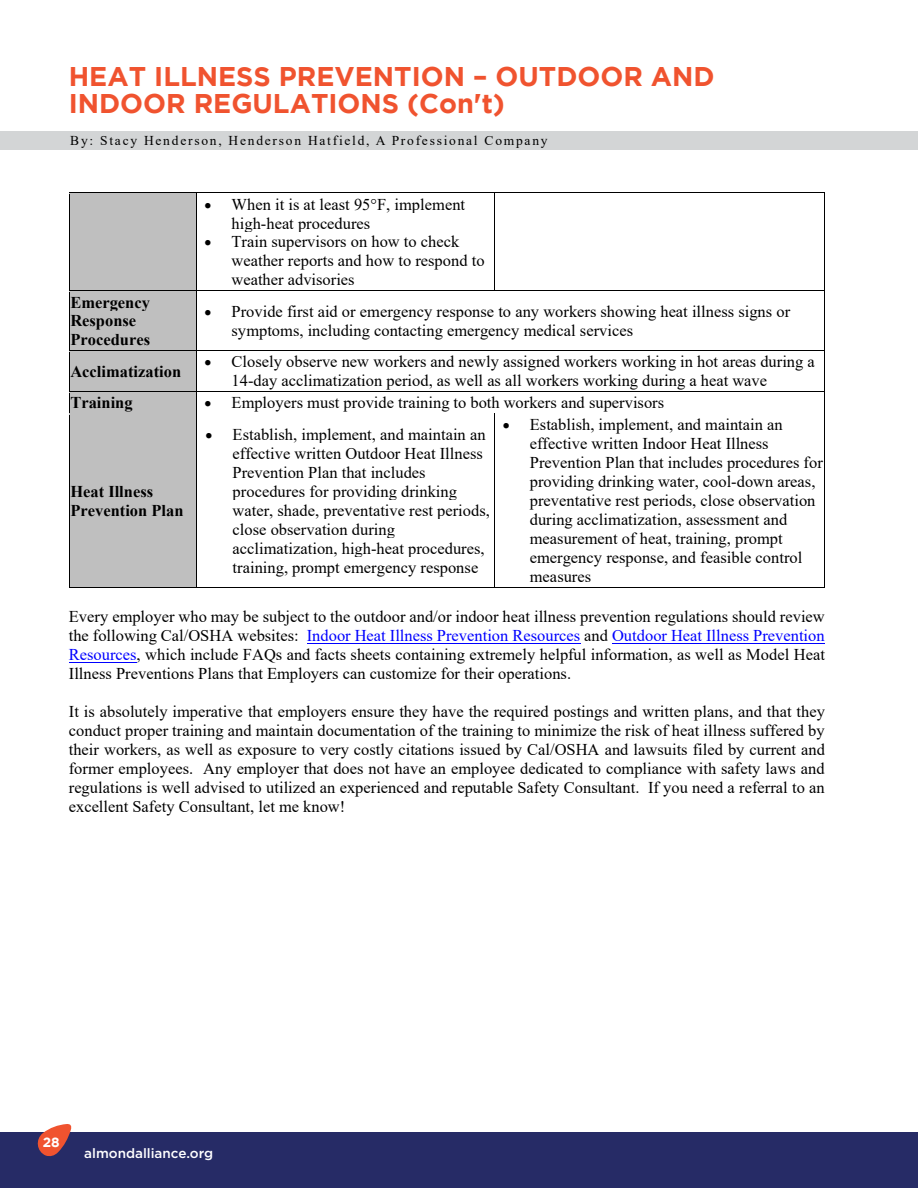
<style>
.page{position:relative;width:918px;height:1188px;background:#fff}
.page>*{position:absolute;margin:0;border:0;box-sizing:border-box;transform-origin:0 0}
.t1{font:700 27px/27px "Gotham";color:#f0532f}
.t2{font:16.5px/19px "Times New Roman";color:#000}
.t3{font:700 16.5px/19px "Times New Roman";color:#000}
.t4{font:13.5px "Times New Roman";letter-spacing:.13em;color:#000}
.t5{font:500 13.5px "Gotham";color:#fff}
.t6{font:700 13.5px "Gotham";color:#fff}
.s1{color:#00f}
</style>
<div class="page">
<div style="left:0;top:1133px;width:918px;height:55px;background:#262b66"></div>
<svg style="left:35px;top:1124px;width:37px;height:33px"></svg>
<div style="left:0;top:131px;width:918px;height:19px;background:#d3d5d6"></div>
<div style="left:70px;top:193px;width:126px;height:97px;background:#bfbfbf"></div>
<hr style="left:69px;top:192px;width:127px;height:1px;background:#000">
<hr style="left:197px;top:192px;width:297px;height:1px;background:#000">
<hr style="left:495px;top:192px;width:329px;height:1px;background:#000">
<hr style="left:69px;top:194px;width:1px;height:96px;background:#000">
<hr style="left:196px;top:194px;width:1px;height:96px;background:#000">
<hr style="left:494px;top:194px;width:1px;height:96px;background:#000">
<hr style="left:824px;top:194px;width:1px;height:96px;background:#000">
<div style="left:70px;top:292px;width:125px;height:19px;background:#bfbfbf"></div>
<div style="left:70px;top:311px;width:125px;height:19px;background:#bfbfbf"></div>
<div style="left:70px;top:330px;width:125px;height:19px;background:#bfbfbf"></div>
<hr style="left:70px;top:290px;width:126px;height:1px;background:#000">
<hr style="left:70px;top:291px;width:126px;height:1px;background:#bfbfbf">
<hr style="left:197px;top:290px;width:297px;height:1px;background:#000">
<hr style="left:494px;top:290px;width:330px;height:1px;background:#000">
<hr style="left:69px;top:349px;width:128px;height:1px;background:#bfbfbf">
<hr style="left:69px;top:292px;width:1px;height:58px;background:#000">
<hr style="left:196px;top:292px;width:1px;height:58px;background:#000">
<hr style="left:824px;top:292px;width:1px;height:58px;background:#000">
<div style="left:70px;top:351px;width:126px;height:40px;background:#bfbfbf"></div>
<hr style="left:70px;top:350px;width:126px;height:1px;background:#000">
<hr style="left:197px;top:350px;width:627px;height:1px;background:#000">
<hr style="left:69px;top:352px;width:1px;height:39px;background:#000">
<hr style="left:196px;top:352px;width:1px;height:39px;background:#000">
<hr style="left:824px;top:352px;width:1px;height:39px;background:#000">
<div style="left:70px;top:393px;width:125px;height:19px;background:#bfbfbf"></div>
<hr style="left:70px;top:391px;width:126px;height:1px;background:#000">
<hr style="left:70px;top:392px;width:126px;height:1px;background:#bfbfbf">
<hr style="left:197px;top:391px;width:627px;height:1px;background:#000">
<hr style="left:69px;top:412px;width:128px;height:1px;background:#bfbfbf">
<div style="left:70px;top:414px;width:126px;height:173px;background:#bfbfbf"></div>
<svg style="left:69px;top:391px;width:1px;height:24px"></svg>
<hr style="left:70px;top:413px;width:126px;height:1px;background:#000">
<svg style="left:196px;top:391px;width:1px;height:24px"></svg>
<hr style="left:197px;top:413px;width:297px;height:1px;background:#000">
<hr style="left:495px;top:413px;width:329px;height:1px;background:#000">
<svg style="left:824px;top:391px;width:1px;height:24px"></svg>
<hr style="left:69px;top:415px;width:1px;height:173px;background:#000">
<hr style="left:69px;top:587px;width:127px;height:1px;background:#000">
<hr style="left:196px;top:415px;width:1px;height:173px;background:#000">
<hr style="left:197px;top:587px;width:297px;height:1px;background:#000">
<hr style="left:494px;top:415px;width:1px;height:173px;background:#000">
<hr style="left:495px;top:587px;width:329px;height:1px;background:#000">
<hr style="left:824px;top:415px;width:1px;height:173px;background:#000">
<hr style="left:307px;top:643px;width:273px;height:1px;background:#00f">
<hr style="left:612px;top:643px;width:213px;height:1px;background:#00f">
<hr style="left:69px;top:662px;width:68px;height:1px;background:#00f">
<h1 class="t1" style="left:69px;top:62px;width:648px">HEAT ILLNESS PREVENTION – OUTDOOR AND<br>INDOOR REGULATIONS (Con't)</h1>
<p class="t4" style="left:70px;top:131px;width:479px">By: Stacy Henderson, Henderson Hatfield, A Professional Company</p>
<p class="t2" style="left:232px;top:194px;width:235px;text-indent:-27px">• When it is at least 95°F, implement high-heat procedures</p>
<p class="t2" style="left:232px;top:232px;width:255px;text-indent:-27px">• Train supervisors on how to check weather reports and how to respond to weather advisories</p>
<p class="t3" style="left:70px;top:292px;width:81px">Emergency<br>Response<br>Procedures</p>
<p class="t2" style="left:232px;top:301px;width:560px;text-indent:-27px">• Provide first aid or emergency response to any workers showing heat illness signs or symptoms, including contacting emergency medical services</p>
<p class="t3" style="left:70px;top:361px;width:112px">Acclimatization</p>
<p class="t2" style="left:232px;top:352px;width:585px;text-indent:-27px">• Closely observe new workers and newly assigned workers working in hot areas during a<br>14-day acclimatization period, as well as all workers working during a heat wave</p>
<p class="t3" style="left:70px;top:393px;width:64px">Training</p>
<p class="t2" style="left:205px;top:393px;width:461px">• Employers must provide training to both workers and supervisors</p>
<p class="t2" style="left:233px;top:424px;width:259px;text-indent:-27px">• Establish, implement, and maintain an effective written Outdoor Heat Illness Prevention Plan that includes procedures for providing drinking water, shade, preventative rest periods, close observation during acclimatization, high-heat procedures, training, prompt emergency response</p>
<p class="t2" style="left:530px;top:415px;width:295px;text-indent:-27px">• Establish, implement, and maintain an effective written Indoor Heat Illness Prevention Plan that includes procedures for providing drinking water, cool-down areas, preventative rest periods, close observation during acclimatization, assessment and measurement of heat, training, prompt emergency response, and feasible control measures</p>
<p class="t2" style="left:69px;top:606px;width:758px;text-align:justify">Every employer who may be subject to the outdoor and/or indoor heat illness prevention regulations should review the following Cal/OSHA websites: <span class="s1">Indoor Heat Illness Prevention Resources</span> and <span class="s1">Outdoor Heat Illness Prevention Resources</span>, which include FAQs and facts sheets containing extremely helpful information, as well as Model Heat Illness Preventions Plans that Employers can customize for their operations.</p>
<p class="t2" style="left:69px;top:701px;width:758px;text-align:justify">It is absolutely imperative that employers ensure they have the required postings and written plans, and that they conduct proper training and maintain documentation of the training to minimize the risk of heat illness suffered by their workers, as well as exposure to very costly citations issued by Cal/OSHA and lawsuits filed by current and former employees. Any employer that does not have an employee dedicated to compliance with safety laws and regulations is well advised to utilized an experienced and reputable Safety Consultant. If you need a referral to an excellent Safety Consultant, let me know!</p>
<p class="t3" style="left:70px;top:481px;width:115px">Heat Illness<br>Prevention Plan</p>
<p class="t6" style="left:43px;top:1134px;width:18px">28</p>
<p class="t5" style="left:84px;top:1144px;width:130px">almondalliance.org</p>
</div>
